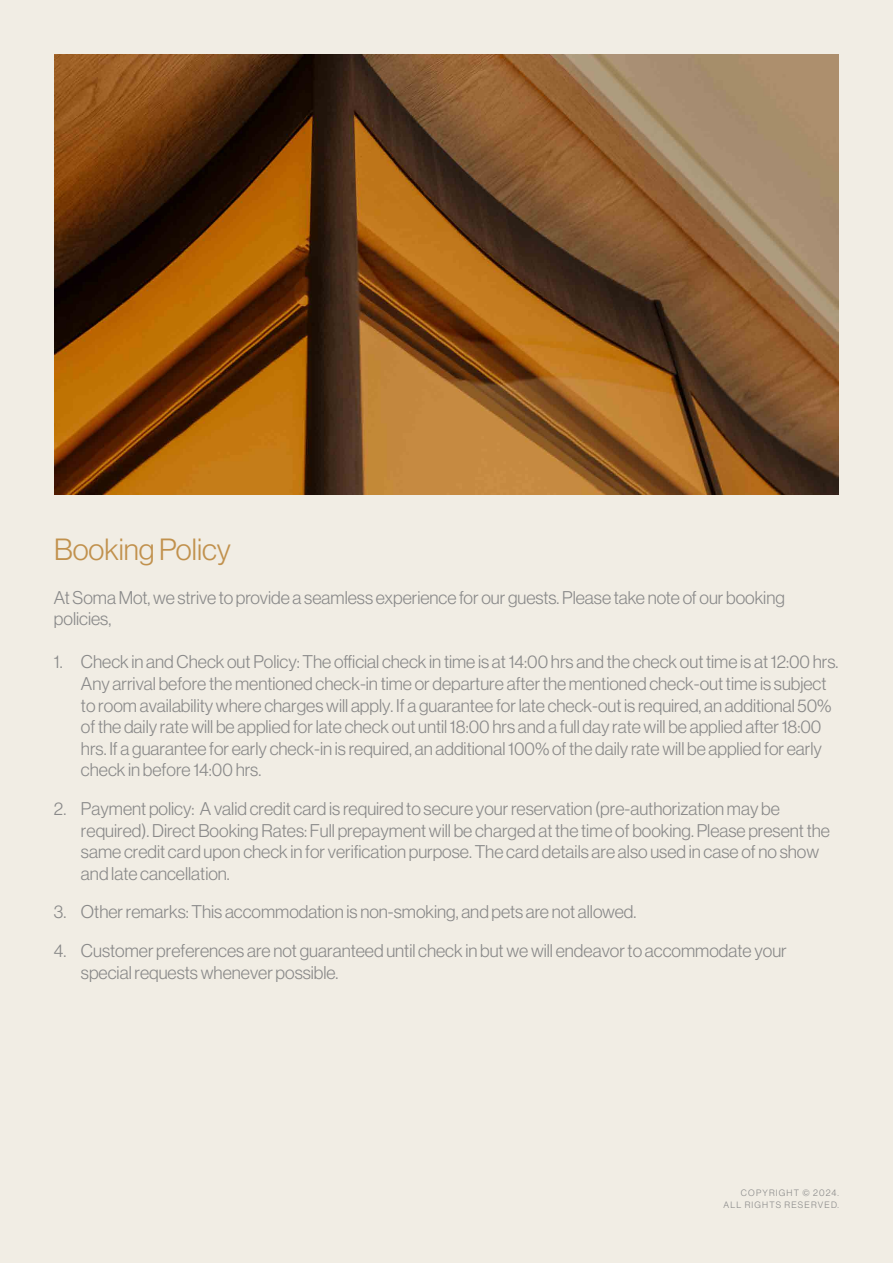
<style>
.page{position:relative;width:893px;height:1263px;background:#f1ede4}
.page>*{position:absolute;margin:0;border:0;box-sizing:border-box;transform-origin:0 0}
.t1{font:300 30px "Neue Haas Display";color:#c1914d}
.t2{font:300 18px/21.6px "Neue Haas Display";color:#898989}
.t3{font:300 9px/12px "Neue Haas Display";letter-spacing:.13em;color:#898989}
</style>
<div class="page">
<img style="left:54px;top:54px;width:785px;height:440px">
<h1 class="t1" style="left:54px;top:533px;width:178px">Booking Policy</h1>
<p class="t2" style="left:54px;top:586px;width:732px">At Soma Mot, we strive to provide a seamless experience for our guests. Please take note of our booking policies,</p>
<p class="t2" style="left:81px;top:651px;width:759px;text-indent:-27px">1. Check in and Check out Policy: The official check in time is at 14:00 hrs and the check out time is at 12:00 hrs.<br>Any arrival before the mentioned check-in time or departure after the mentioned check-out time is subject to room availability where charges will apply. If a guarantee for late check-out is required, an additional 50% of the daily rate will be applied for late check out until 18:00 hrs and a full day rate will be applied after 18:00 hrs. If a guarantee for early check-in is required, an additional 100% of the daily rate will be applied for early check in before 14:00 hrs.</p>
<p class="t2" style="left:81px;top:798px;width:750px;text-indent:-27px">2. Payment policy: A valid credit card is required to secure your reservation (pre-authorization may be required). Direct Booking Rates: Full prepayment will be charged at the time of booking. Please present the same credit card upon check in for verification purpose. The card details are also used in case of no show and late cancellation.</p>
<p class="t2" style="left:54px;top:901px;width:584px">3. Other remarks: This accommodation is non-smoking, and pets are not allowed.</p>
<p class="t2" style="left:81px;top:940px;width:707px;text-indent:-27px">4. Customer preferences are not guaranteed until check in but we will endeavor to accommodate your special requests whenever possible.</p>
<p class="t3" style="left:723px;top:1187px;width:117px;text-indent:17px">Copyri ght © 2024.<br>All rights</p>
<p class="t3" style="left:784px;top:1199px;width:56px">reserved.</p>
</div>
